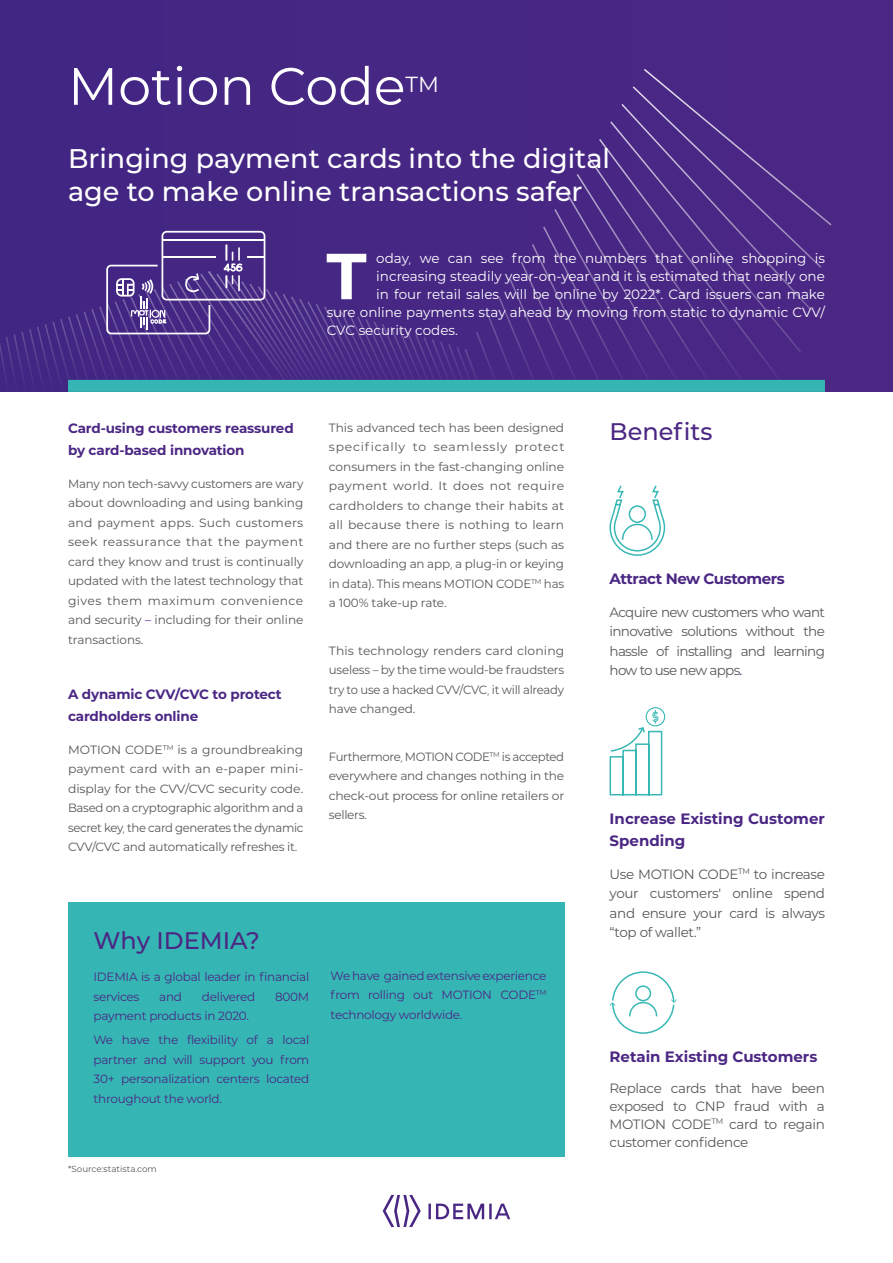
<style>
.page{position:relative;width:893px;height:1263px;background:#fff}
.page>*{position:absolute;margin:0;border:0;box-sizing:border-box;transform-origin:0 0}
.t1{font:700 64.95px "IDEMIA";color:#fff}
.t2{font:52.5px "IDEMIA";color:#fff}
.t3{font:500 27px/32.4px "IDEMIA";color:#fff}
.t4{font:500 24px "IDEMIA";color:#4b2784}
.t5{font:21.9px "IDEMIA";color:#fff}
.t6{font:700 15px/22.5px "IDEMIA";color:#4b2784}
.t7{font:700 15px "IDEMIA";letter-spacing:-.03em;color:#4b2784}
.t8{font:13.5px/19.5px "IDEMIA";letter-spacing:-.025em;color:#575756;text-align:justify}
.t9{font:13.5px "IDEMIA";color:#fff}
.t10{font:700 13.5px/22.5px "IDEMIA";letter-spacing:-.01em;color:#4b2784}
.t11{font:12px/19.5px "IDEMIA";letter-spacing:-.02em;color:#575756;text-align:justify}
.t12{font:12px/19.5px "IDEMIA";letter-spacing:-.02em;color:#4b2784}
.t13{font:8.7px "IDEMIA";color:#575756}
.s1{color:#4b2784}
</style>
<div class="page">
<div style="left:0;top:0;width:893px;height:392px;background:#482784"></div>
<div style="left:68px;top:902px;width:496px;height:254px;background:#35b6b4"></div>
<svg style="left:0;top:69px;width:832px;height:311px"></svg>
<svg style="left:383px;top:1195px;width:38px;height:32px"></svg>
<svg style="left:428px;top:1203px;width:82px;height:16px"></svg>
<div style="left:68px;top:380px;width:757px;height:12px;background:#35b6b4"></div>
<svg style="left:106px;top:231px;width:159px;height:103px"></svg>
<svg style="left:609px;top:485px;width:57px;height:71px"></svg>
<div style="left:646px;top:707px;width:19px;height:19px;border:1px solid #38b8b5;border-radius:50%"></div>
<svg style="left:609px;top:709px;width:54px;height:87px"></svg>
<svg style="left:609px;top:971px;width:68px;height:63px"></svg>
<h2 class="t2" style="left:68px;top:50px;width:339px">Motion Code</h2>
<h3 class="t5" style="left:405px;top:69px;width:35px">TM</h3>
<h3 class="t3" style="left:68px;top:141px;width:543px">Bringing payment cards into the digital age to make online transactions safer</h3>
<h1 class="t1" style="left:326px;top:229px;width:42px">T</h1>
<p class="t9" style="left:376px;top:249px;width:450px">oday, we can see from the numbers that online shopping is</p>
<p class="t9" style="left:376px;top:267px;width:450px">increasing steadily year-on-year and it is estimated that nearly one</p>
<p class="t9" style="left:376px;top:285px;width:450px">in four retail sales will be online by 2022*. Card issuers can make</p>
<p class="t9" style="left:327px;top:303px;width:500px">sure online payments stay ahead by moving from static to dynamic CVV/</p>
<p class="t9" style="left:327px;top:321px;width:133px">CVC security codes.</p>
<p class="t10" style="left:68px;top:416px;width:227px">Card-using customers reassured by card-based innovation</p>
<p class="t11" style="left:68px;top:473px;width:237px">Many non tech-savvy customers are wary about downloading and using banking and payment apps. Such customers seek reassurance that the payment card they know and trust is continually updated with the latest technology that gives them maximum convenience and security <span class="s1">–</span> including for their online transactions.</p>
<p class="t10" style="left:68px;top:682px;width:215px">A dynamic CVV/CVC to protect cardholders online</p>
<p class="t11" style="left:68px;top:739px;width:237px">MOTION CODE<sup>TM</sup> is a groundbreaking payment card with an e-paper mini&shy;display for the CVV/CVC security code.<br>Based on a cryptographic algorithm and a secret key, the card generates the dynamic CVV/CVC and automatically refreshes it.</p>
<p class="t11" style="left:329px;top:417px;width:237px">This advanced tech has been designed specifically to seamlessly protect consumers in the fast-changing online payment world. It does not require cardholders to change their habits at all because there is nothing to learn and there are no further steps (such as downloading an app, a plug-in or keying in data). This means MOTION CODE<sup>TM</sup> has a 100% take-up rate.</p>
<p class="t11" style="left:329px;top:640px;width:237px">This technology renders card cloning useless – by the time would-be fraudsters try to use a hacked CVV/CVC, it will already have changed.</p>
<p class="t11" style="left:329px;top:746px;width:237px">Furthermore, MOTION CODE<sup>TM</sup> is accepted everywhere and changes nothing in the check-out process for online retailers or sellers.</p>
<h3 class="t4" style="left:94px;top:924px;width:168px">Why IDEMIA?</h3>
<p class="t12" style="left:94px;top:967px;width:217px">IDEMIA is a global leader in financial services</p>
<p class="t12" style="left:159px;top:986px;width:24px">and</p>
<p class="t12" style="left:202px;top:986px;width:55px">delivered</p>
<p class="t12" style="left:275px;top:986px;width:36px">800M</p>
<p class="t12" style="left:94px;top:1004px;width:217px;line-height:23.7px">payment products in 2020.<br>We have the flexibility of a local</p>
<p class="t12" style="left:94px;top:1049px;width:217px;text-align:justify">partner and will support you from 30+ personalization centers located throughout the world.</p>
<p class="t12" style="left:331px;top:965px;width:217px;text-align:justify">We have gained extensive experience from rolling out MOTION CODE<sup>TM </sup>technology worldwide.</p>
<p class="t13" style="left:68px;top:1163px;width:90px">*Source:statista.com</p>
<h3 class="t4" style="left:609px;top:415px;width:105px">Benefits</h3>
<p class="t7" style="left:610px;top:568px;width:177px">Attract New Customers</p>
<p class="t8" style="left:610px;top:601px;width:217px">Acquire new customers who want innovative solutions without the hassle of installing and learning how to use new apps<span class="s1">.</span></p>
<p class="t6" style="left:610px;top:806px;width:217px">Increase Existing Customer<br>Spending</p>
<p class="t8" style="left:610px;top:863px;width:217px">Use MOTION CODE<sup>TM</sup> to increase your customers’ online spend and ensure your card is always “top of wallet.”</p>
<p class="t6" style="left:609px;top:1045px;width:209px">Retain Existing Customers</p>
<p class="t8" style="left:609px;top:1079px;width:217px;line-height:18px">Replace cards that have been exposed to CNP fraud with a MOTION CODE<sup>TM</sup> card to regain customer confidence</p>
</div>
